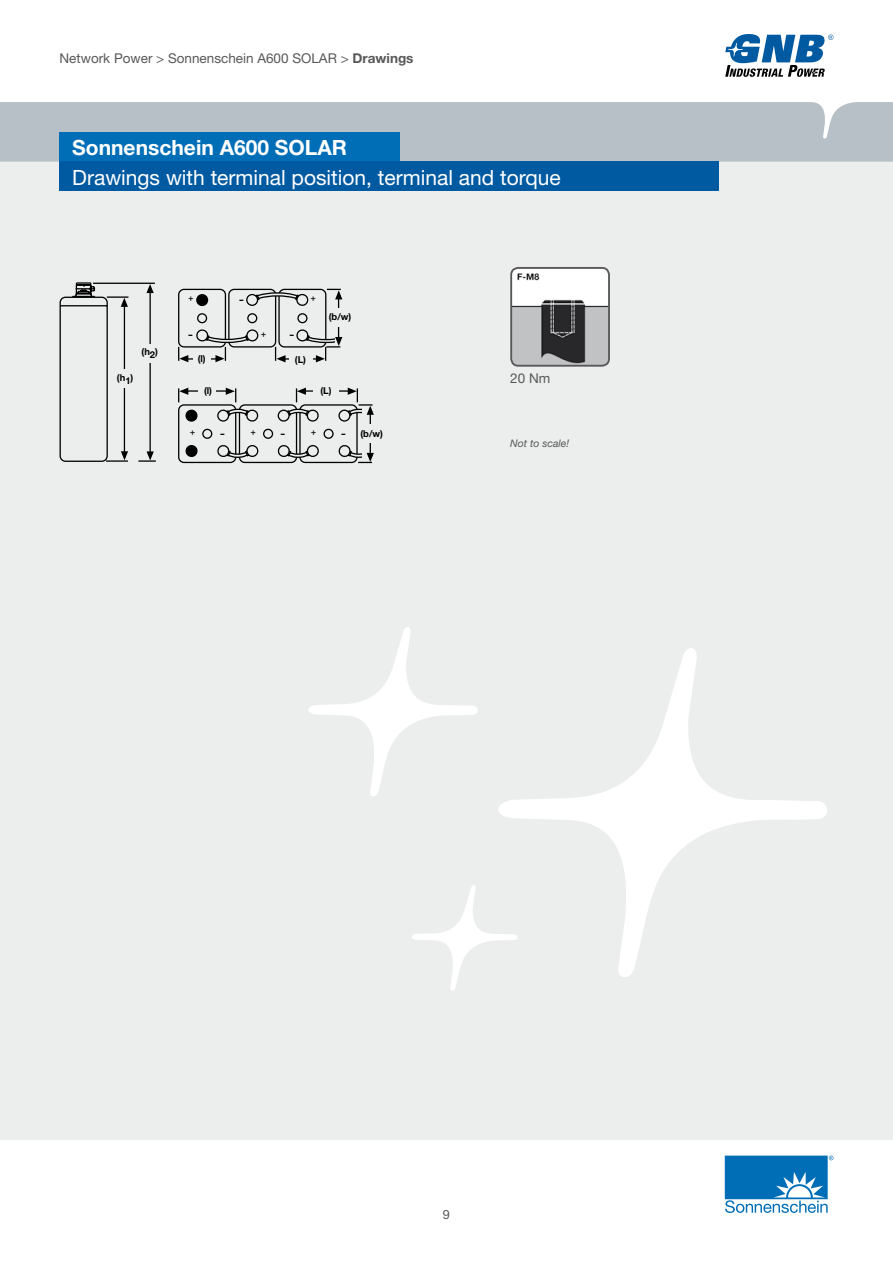
<style>
.page{position:relative;width:893px;height:1263px;background:#fff}
.page>*{position:absolute;margin:0;border:0;box-sizing:border-box;transform-origin:0 0}
.t1{font:21px "Helvetica Neue";color:#fff}
.t2{font:700 21px "Helvetica Neue";color:#fff}
.t3{font:14.1px "Arial";color:#000}
.t4{font:13.5px "Helvetica Neue";color:#58585a}
.t5{font:12.75px "Helvetica Neue";color:#58585a}
.t6{font:italic 10.5px "Helvetica Neue";color:#58585a}
.t7{font:700 9.45px "Helvetica Neue";color:#000}
.t8{font:9.45px "Arial";color:#000}
.s1{font-weight:700}
.s2{font-size:9.45px}
</style>
<div class="page">
<div style="left:0;top:162px;width:893px;height:978px;background:#eceded"></div>
<div style="left:0;top:102px;width:893px;height:60px;background:#b6c0c6"></div>
<svg style="left:725px;top:34px;width:108px;height:43px"></svg>
<div style="left:60px;top:132px;width:340px;height:30px;background:#006eb6"></div>
<div style="left:60px;top:162px;width:659px;height:29px;background:#005aa1"></div>
<svg style="left:725px;top:1155px;width:108px;height:58px"></svg>
<div style="left:178px;top:289px;width:48px;height:58px;border:1px solid #000;border-radius:5px"></div>
<div style="left:197px;top:295px;width:11px;height:10px;background:#000;border-radius:50%"></div>
<div style="left:196px;top:294px;width:12px;height:12px;border:1px solid #000;border-radius:50%"></div>
<div style="left:197px;top:313px;width:10px;height:10px;border:1px solid #000;border-radius:50%"></div>
<div style="left:228px;top:289px;width:48px;height:58px;border:1px solid #000;border-radius:5px"></div>
<div style="left:247px;top:313px;width:10px;height:10px;border:1px solid #000;border-radius:50%"></div>
<div style="left:278px;top:289px;width:48px;height:58px;border:1px solid #000;border-radius:5px"></div>
<div style="left:297px;top:313px;width:10px;height:10px;border:1px solid #000;border-radius:50%"></div>
<div style="left:246px;top:329px;width:12px;height:12px;border:1px solid #000;border-radius:50%"></div>
<svg style="left:254px;top:292px;width:55px;height:16px"></svg>
<svg style="left:247px;top:295px;width:11px;height:10px"></svg>
<div style="left:246px;top:294px;width:12px;height:12px;border:1px solid #000;border-radius:50%"></div>
<hr style="left:338px;top:293px;width:1px;height:50px;background:#000">
<hr style="left:280px;top:358px;width:41px;height:2px;background:#000">
<hr style="left:182px;top:358px;width:40px;height:2px;background:#000">
<hr style="left:124px;top:301px;width:1px;height:156px;background:#000">
<div style="left:121px;top:369px;width:6px;height:18px;background:#eceded"></div>
<div style="left:193px;top:352px;width:17px;height:18px;background:#eceded"></div>
<div style="left:289px;top:351px;width:23px;height:18px;background:#eceded"></div>
<div style="left:330px;top:308px;width:18px;height:18px;background:#eceded"></div>
<hr style="left:149px;top:289px;width:2px;height:169px;background:#000">
<svg style="left:60px;top:282px;width:48px;height:180px"></svg>
<div style="left:142px;top:345px;width:17px;height:18px;background:#eceded"></div>
<hr style="left:106px;top:460px;width:22px;height:2px;background:#000">
<hr style="left:93px;top:283px;width:62px;height:1px;background:#000">
<hr style="left:107px;top:296px;width:21px;height:2px;background:#000">
<svg style="left:138px;top:451px;width:18px;height:11px"></svg>
<svg style="left:146px;top:284px;width:8px;height:9px"></svg>
<svg style="left:178px;top:347px;width:10px;height:15px"></svg>
<svg style="left:196px;top:328px;width:55px;height:34px"></svg>
<svg style="left:327px;top:289px;width:15px;height:10px"></svg>
<svg style="left:121px;top:298px;width:7px;height:9px"></svg>
<svg style="left:275px;top:347px;width:11px;height:15px"></svg>
<svg style="left:296px;top:328px;width:47px;height:34px"></svg>
<svg style="left:121px;top:451px;width:7px;height:9px"></svg>
<svg style="left:178px;top:387px;width:196px;height:76px"></svg>
<img style="left:513px;top:268px;width:96px;height:96px">
<div style="left:510px;top:267px;width:100px;height:100px;border:2px solid #58585a;border-radius:7px"></div>
<svg style="left:498px;top:648px;width:329px;height:329px"></svg>
<svg style="left:308px;top:627px;width:170px;height:169px"></svg>
<svg style="left:412px;top:884px;width:107px;height:107px"></svg>
<p class="t4" style="left:60px;top:50px;width:355px">Network Power &gt; Sonnenschein A600 SOLAR &gt; <span class="s1">Drawings</span></p>
<h1 class="t2" style="left:72px;top:134px;width:276px">Sonnenschein A600 SOLAR</h1>
<h1 class="t1" style="left:72px;top:165px;width:490px">Drawings with terminal position, terminal and torque</h1>
<p class="t7" style="left:117px;top:372px;width:18px">(h1)</p>
<p class="t7" style="left:142px;top:346px;width:18px">(h2)</p>
<p class="t8" style="left:188px;top:293px;width:7px">+</p>
<p class="t3" style="left:239px;top:289px;width:6px">-</p>
<p class="t3" style="left:188px;top:325px;width:6px">-</p>
<p class="t8" style="left:261px;top:328px;width:7px">+</p>
<p class="t3" style="left:289px;top:325px;width:6px">-</p>
<p class="t8" style="left:310px;top:293px;width:7px">+</p>
<p class="t7" style="left:329px;top:311px;width:24px">(b/w)</p>
<p class="t7" style="left:198px;top:353px;width:10px">(l)</p>
<p class="t7" style="left:295px;top:353px;width:13px">(L)</p>
<p class="t7" style="left:204px;top:385px;width:10px">(l)</p>
<p class="t7" style="left:320px;top:385px;width:13px">(L)</p>
<p class="t8" style="left:190px;top:427px;width:7px">+</p>
<p class="t3" style="left:220px;top:423px;width:37px">- <span class="s2">+</span></p>
<p class="t3" style="left:281px;top:423px;width:37px">- <span class="s2">+</span></p>
<p class="t3" style="left:341px;top:423px;width:6px">-</p>
<p class="t7" style="left:360px;top:428px;width:24px">(b/w)</p>
<p class="t4" style="left:510px;top:370px;width:42px">20 Nm</p>
<p class="t6" style="left:510px;top:436px;width:60px">Not to scale!</p>
<p class="t5" style="left:443px;top:1207px;width:9px">9</p>
</div>
